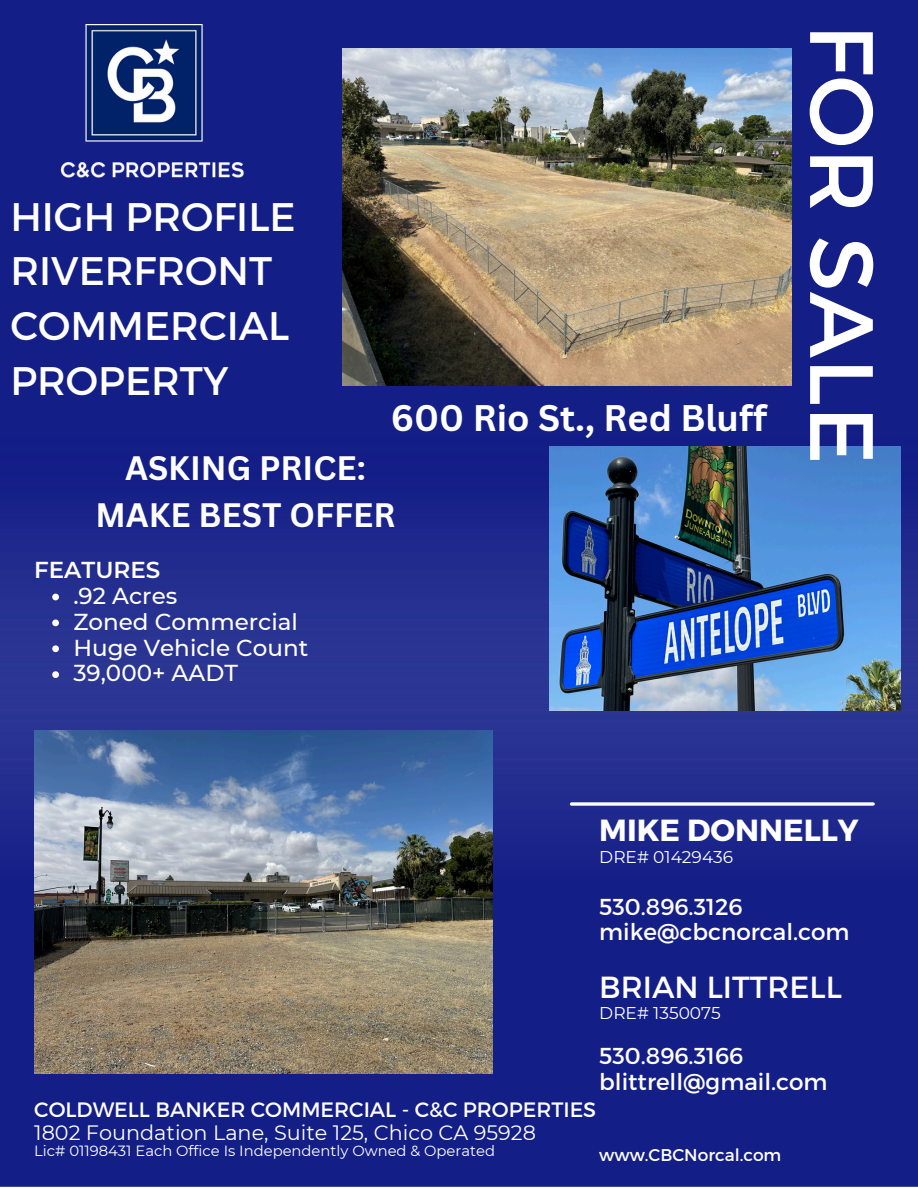
<style>
.page{position:relative;width:918px;height:1188px;background:#fff}
.page>*{position:absolute;margin:0;border:0;box-sizing:border-box;transform-origin:0 0}
.t1{font:89.55px "Montserrat";color:#fff}
.t2{font:39.9px/54.9px "Montserrat";color:#fff}
.t3{font:700 36px "Canva Sans";color:#fff}
.t4{font:700 33px/46.2px "Canva Sans";color:#fff;text-align:center}
.t5{font:30.45px "Montserrat";color:#fff}
.t6{font:700 30.45px "Montserrat";color:#fff}
.t7{font:23.1px "Montserrat";color:#fff}
.t8{font:500 23.1px "Montserrat";color:#fff}
.t9{font:600 23.1px "Montserrat";color:#fff}
.t10{font:20.85px "Montserrat";color:#fff}
.t11{font:16.95px "Montserrat";color:#fff}
.t12{font:14.7px "Montserrat";color:#fff}
</style>
<div class="page">
<div style="left:0;top:0;width:918px;height:436px;background:#141e87"></div>
<img style="left:0;top:436px;width:918px;height:751px">
<img style="left:59px;top:160px;width:186px;height:19px">
<svg style="left:571px;top:802px;width:302px;height:4px"></svg>
<img style="left:66px;top:24px;width:164px;height:123px">
<img style="left:34px;top:730px;width:458px;height:344px">
<img style="left:550px;top:447px;width:351px;height:263px">
<img style="left:342px;top:49px;width:449px;height:336px">
<svg style="left:52px;top:594px;width:7px;height:6px"></svg>
<svg style="left:52px;top:620px;width:7px;height:6px"></svg>
<svg style="left:52px;top:645px;width:7px;height:7px"></svg>
<svg style="left:52px;top:671px;width:7px;height:7px"></svg>
<p class="t2" style="left:10px;top:187px;width:287px">HIGH PROFILE<br>RIVERFRONT<br>COMMERCIAL<br>PROPERTY</p>
<p class="t3" style="left:391px;top:393px;width:378px">600 Rio St., Red Bluff</p>
<p class="t4" style="left:95px;top:444px;width:301px">ASKING PRICE:<br>MAKE BEST OFFER</p>
<p class="t9" style="left:34px;top:556px;width:128px">FEATURES</p>
<p class="t8" style="left:73px;top:581px;width:105px">.92 Acres</p>
<h4 class="t8" style="left:73px;top:607px;width:226px">Zoned Commercial</h4>
<h6 class="t8" style="left:73px;top:633px;width:236px">Huge Vehicle Count</h6>
<p class="t8" style="left:73px;top:659px;width:166px">39,000+ AADT</p>
<p class="t1" style="left:900px;top:24px;width:442px;rotate:90deg">FOR SALE</p>
<p class="t6" style="left:599px;top:811px;width:261px">MIKE DONNELLY</p>
<p class="t11" style="left:599px;top:846px;width:135px">DRE# 01429436</p>
<p class="t7" style="left:599px;top:891px;width:145px">530.896.3126</p>
<p class="t7" style="left:599px;top:917px;width:252px">mike@cbcnorcal.com</p>
<h5 class="t5" style="left:599px;top:967px;width:244px">BRIAN LITTRELL</h5>
<h5 class="t11" style="left:599px;top:1003px;width:123px">DRE# 1350075</h5>
<p class="t7" style="left:599px;top:1041px;width:146px">530.896.3166</p>
<p class="t7" style="left:599px;top:1067px;width:230px">blittrell@gmail.com</p>
<p class="t10" style="left:34px;top:1096px;width:563px">COLDWELL BANKER COMMERCIAL - C&amp;C PROPERTIES</p>
<p class="t10" style="left:34px;top:1119px;width:503px">1802 Foundation Lane, Suite 125, Chico CA 95928</p>
<p class="t12" style="left:34px;top:1142px;width:462px">Lic# 01198431 Each Office Is Independently Owned &amp; Operated</p>
<h5 class="t11" style="left:599px;top:1144px;width:184px">www.CBCNorcal.com</h5>
</div>
